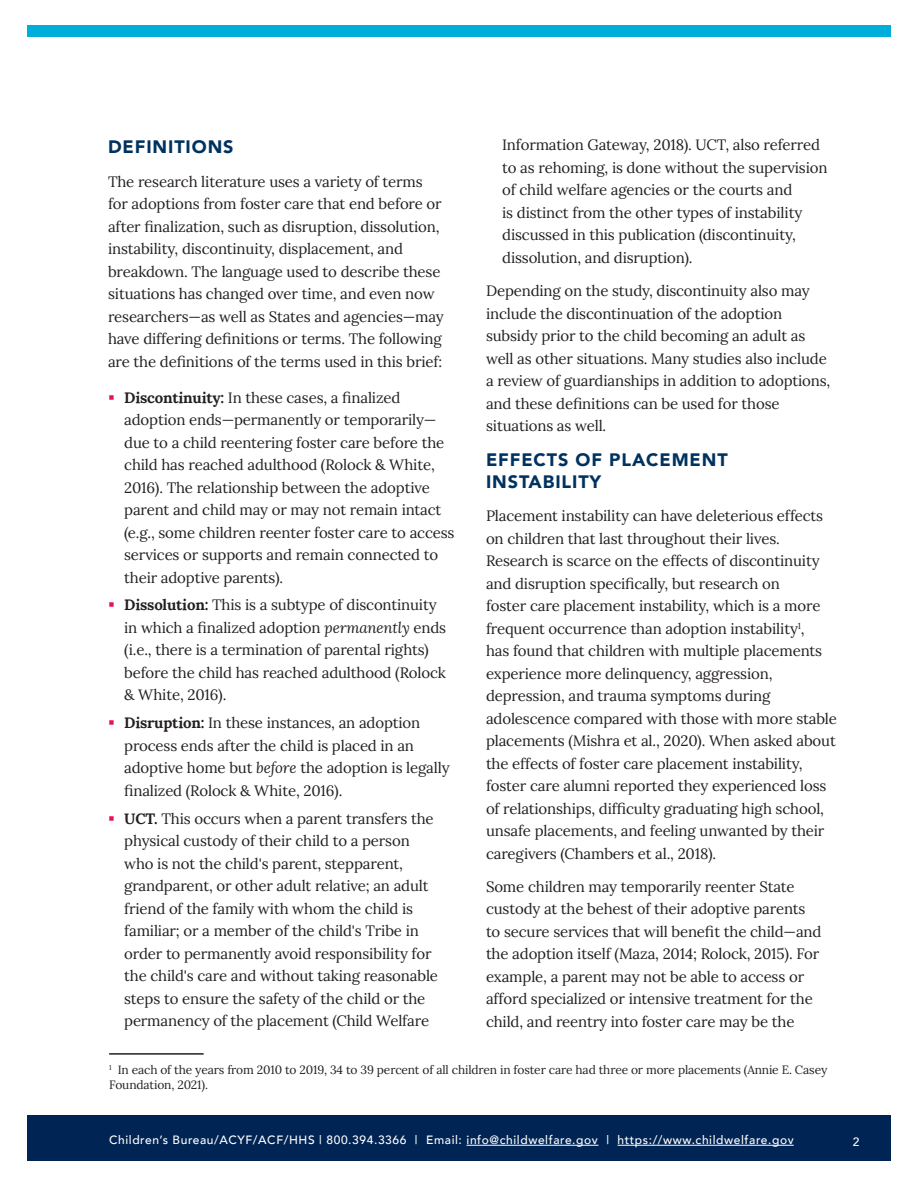
<style>
.page{position:relative;width:918px;height:1188px;background:#fff}
.page>*{position:absolute;margin:0;border:0;box-sizing:border-box;transform-origin:0 0}
.t1{font:900 18px/21.6px "Avenir";letter-spacing:.05em;color:#00325f}
.t2{font:15px/22.5px "Lora";letter-spacing:-.01em;color:#231f20}
.t3{font:12px/14.4px "Lora";letter-spacing:-.01em;color:#231f20}
.t4{font:500 12px "Avenir";letter-spacing:.05em;color:#fff}
.s1{font-weight:700}
.s2{font-style:italic}
</style>
<div class="page">
<div style="left:27px;top:1116px;width:864px;height:45px;background:#002453"></div>
<hr style="left:467px;top:1145px;width:132px;height:1px;background:#fff">
<hr style="left:618px;top:1145px;width:176px;height:1px;background:#fff">
<div style="left:27px;top:26px;width:864px;height:12px;background:#00aedc"></div>
<hr style="left:109px;top:1053px;width:95px;height:2px;background:#231f20">
<p class="t2" style="left:502px;top:133px;width:327px">Information Gateway, 2018). UCT, also referred to as rehoming, is done without the supervision of child welfare agencies or the courts and<br>is distinct from the other types of instability discussed in this publication (discontinuity, dissolution, and disruption).</p>
<p class="t2" style="left:486px;top:279px;width:346px">Depending on the study, discontinuity also may include the discontinuation of the adoption subsidy prior to the child becoming an adult as well as other situations. Many studies also include a review of guardianships in addition to adoptions, and these definitions can be used for those situations as well.</p>
<h2 class="t1" style="left:486px;top:449px;width:243px">EFFECTS OF PLACEMENT<br>INSTABILITY</h2>
<p class="t2" style="left:486px;top:504px;width:353px">Placement instability can have deleterious effects on children that last throughout their lives.<br>Research is scarce on the effects of discontinuity and disruption specifically, but research on<br>foster care placement instability, which is a more frequent occurrence than adoption instability<sup>1</sup>,<br>has found that children with multiple placements experience more delinquency, aggression, depression, and trauma symptoms during adolescence compared with those with more stable placements (Mishra et al., 2020). When asked about the effects of foster care placement instability, foster care alumni reported they experienced loss of relationships, difficulty graduating high school, unsafe placements, and feeling unwanted by their caregivers (Chambers et al., 2018).</p>
<p class="t2" style="left:486px;top:874px;width:337px">Some children may temporarily reenter State custody at the behest of their adoptive parents to secure services that will benefit the child—and the adoption itself (Maza, 2014; Rolock, 2015). For example, a parent may not be able to access or afford specialized or intensive treatment for the child, and reentry into foster care may be the</p>
<p class="t3" style="left:109px;top:1062px;width:720px"><sup>1</sup> In each of the years from 2010 to 2019, 34 to 39 percent of all children in foster care had three or more placements (Annie E. Casey<br>Foundation, 2021).</p>
<h2 class="t1" style="left:108px;top:136px;width:127px">DEFINITIONS</h2>
<p class="t2" style="left:108px;top:169px;width:337px">The research literature uses a variety of terms for adoptions from foster care that end before or after finalization, such as disruption, dissolution, instability, discontinuity, displacement, and breakdown. The language used to describe these situations has changed over time, and even now researchers—as well as States and agencies—may have differing definitions or terms. The following are the definitions of the terms used in this brief:</p>
<p class="t2" style="left:124px;top:385px;width:332px"><span class="s1">Discontinuity:</span> In these cases, a finalized adoption ends—permanently or temporarily— due to a child reentering foster care before the child has reached adulthood (Rolock &amp; White, 2016). The relationship between the adoptive parent and child may or may not remain intact (e.g., some children reenter foster care to access services or supports and remain connected to their adoptive parents).</p>
<p class="t2" style="left:124px;top:593px;width:323px"><span class="s1">Dissolution:</span> This is a subtype of discontinuity in which a finalized adoption <span class="s2">permanently</span> ends (i.e., there is a termination of parental rights) before the child has reached adulthood (Rolock &amp; White, 2016).</p>
<p class="t2" style="left:124px;top:711px;width:327px"><span class="s1">Disruption:</span> In these instances, an adoption process ends after the child is placed in an adoptive home but <span class="s2">before</span> the adoption is legally finalized (Rolock &amp; White, 2016).</p>
<p class="t2" style="left:124px;top:806px;width:315px"><span class="s1">UCT.</span> This occurs when a parent transfers the physical custody of their child to a person who is not the child's parent, stepparent, grandparent, or other adult relative; an adult friend of the family with whom the child is familiar; or a member of the child's Tribe in order to permanently avoid responsibility for the child's care and without taking reasonable steps to ensure the safety of the child or the permanency of the placement (Child Welfare</p>
<p class="t4" style="left:109px;top:1130px;width:686px">Children’s Bureau/ACYF/ACF/HHS | 800.394.3366 | Email: info@childwelfare.gov | https://www.childwelfare.gov</p>
<p class="t4" style="left:853px;top:1131px;width:8px">2</p>
</div>
